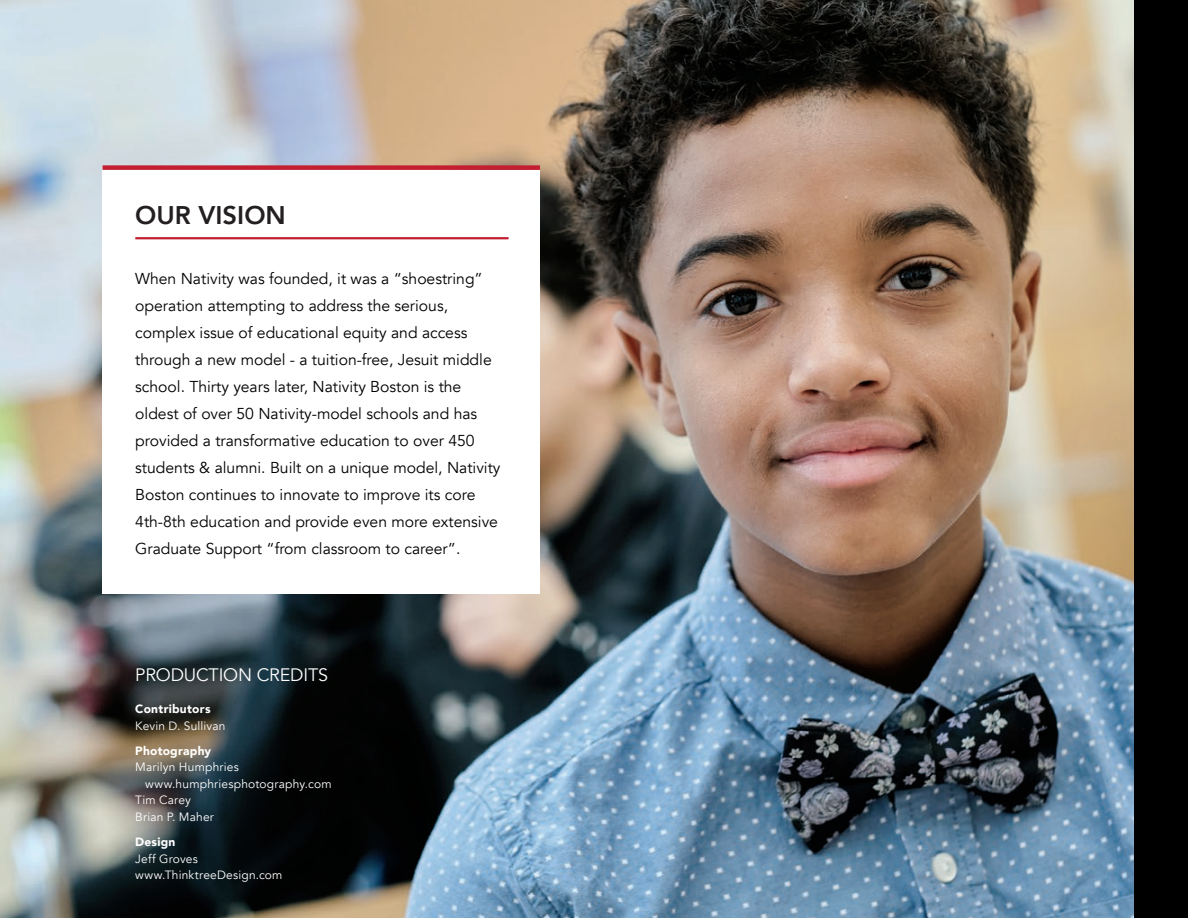
<style>
.page{position:relative;width:1188px;height:918px;background:#fff}
.page>*{position:absolute;margin:0;border:0;box-sizing:border-box;transform-origin:0 0}
.t1{font:800 25.5px "Avenir";color:#231f20}
.t2{font:18px "Avenir";letter-spacing:-.01em;color:#fff}
.t3{font:15.75px/27px "Avenir";color:#000001}
.t4{font:12px/16.5px "Avenir";letter-spacing:.015em;color:#fff}
.t5{font:900 12px "Avenir";letter-spacing:.02em;color:#fff}
</style>
<div class="page">
<img style="left:0;top:0;width:1134px;height:918px">
<div style="left:103px;top:170px;width:437px;height:424px;background:#fff"></div>
<div style="left:103px;top:165px;width:437px;height:5px;background:#c31f31"></div>
<hr style="left:135px;top:237px;width:374px;height:2px;background:#c31f31">
<div style="left:1134px;top:0;width:54px;height:918px;background:#000001"></div>
<h1 class="t1" style="left:135px;top:195px;width:152px">OUR VISION</h1>
<p class="t3" style="left:135px;top:266px;width:367px">When Nativity was founded, it was a “shoestring” operation attempting to address the serious, complex issue of educational equity and access through a new model - a tuition-free, Jesuit middle school. Thirty years later, Nativity Boston is the oldest of over 50 Nativity-model schools and has provided a transformative education to over 450 students &amp; alumni. Built on a unique model, Nativity Boston continues to innovate to improve its core 4th-8th education and provide even more extensive Graduate Support “from classroom to career”.</p>
<p class="t2" style="left:135px;top:664px;width:194px">PRODUCTION CREDITS</p>
<p class="t5" style="left:135px;top:699px;width:77px">Contributors</p>
<p class="t4" style="left:135px;top:717px;width:92px">Kevin D. Sullivan</p>
<p class="t5" style="left:135px;top:740px;width:78px">Photography</p>
<p class="t4" style="left:135px;top:759px;width:105px">Marilyn Humphries</p>
<p class="t4" style="left:145px;top:776px;width:188px">www.humphriesphotography.com</p>
<p class="t4" style="left:135px;top:792px;width:57px">Tim Carey</p>
<p class="t4" style="left:135px;top:809px;width:80px">Brian P. Maher</p>
<p class="t5" style="left:135px;top:832px;width:42px">Design</p>
<p class="t4" style="left:135px;top:851px;width:149px">Jeff Groves www.ThinktreeDesign.com</p>
</div>
